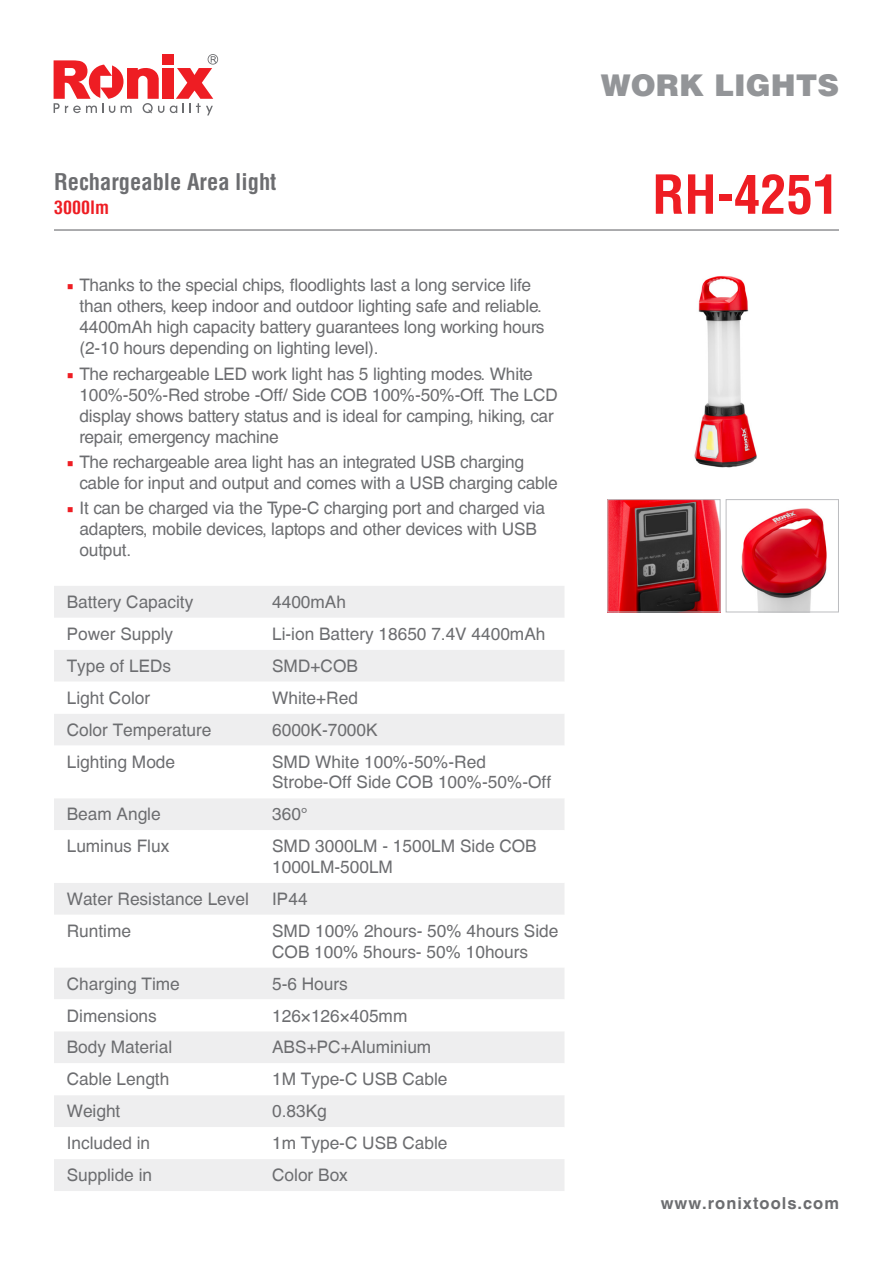
<style>
.page{position:relative;width:893px;height:1263px;background:#fff}
.page>*{position:absolute;margin:0;border:0;box-sizing:border-box;transform-origin:0 0}
.t1{font:700 condensed 52.5px "Helvetica LT";color:#ee1d23}
.t2{font:900 30px "Helvetica LT";color:#939598}
.t3{font:700 condensed 22.5px "Helvetica LT";color:#6c6d70}
.t4{font:700 condensed 18px "Helvetica LT";color:#ee1d23}
.t5{font:17.25px/21px "Helvetica CE";letter-spacing:-.01em;color:#6c6d70}
.t6{font:700 16.5px "Helvetica CE";letter-spacing:.06em;color:#6c6d70}
.s1{font-family:"Minion Pro";color:#ee1d23}
</style>
<div class="page">
<svg style="left:170px;top:54px;width:48px;height:61px"></svg>
<div style="left:162px;top:68px;width:11px;height:31px;background:#ee1d23"></div>
<svg style="left:54px;top:60px;width:110px;height:53px"></svg>
<div style="left:162px;top:54px;width:11px;height:11px;background:#ee1d23"></div>
<div style="left:54px;top:586px;width:510px;height:605px;background:#eeeeef"></div>
<svg style="left:54px;top:618px;width:510px;height:541px"></svg>
<hr style="left:54px;top:229px;width:785px;height:2px;background:#6c6d70">
<img style="left:694px;top:275px;width:63px;height:193px">
<img style="left:609px;top:501px;width:110px;height:109px">
<div style="left:607px;top:499px;width:114px;height:113px;border:1px solid #bcbdc0"></div>
<img style="left:741px;top:508px;width:86px;height:102px">
<div style="left:726px;top:499px;width:113px;height:113px;border:1px solid #bcbdc0"></div>
<p class="t3" style="left:54px;top:167px;width:224px">Rechargeable Area light</p>
<p class="t4" style="left:54px;top:196px;width:57px">3000lm</p>
<p class="t5" style="left:80px;top:275px;width:467px;text-indent:-13px"><span class="s1">■</span> Thanks to the special chips, floodlights last a long service life than others, keep indoor and outdoor lighting safe and reliable.<br>4400mAh high capacity battery guarantees long working hours (2-10 hours depending on lighting level).</p>
<p class="t5" style="left:80px;top:363px;width:480px;text-indent:-13px"><span class="s1">■</span> The rechargeable LED work light has 5 lighting modes. White 100%-50%-Red strobe -Off/ Side COB 100%-50%-Off. The LCD display shows battery status and is ideal for camping, hiking, car repair, emergency machine</p>
<p class="t5" style="left:80px;top:451px;width:480px;text-indent:-13px"><span class="s1">■</span> The rechargeable area light has an integrated USB charging cable for input and output and comes with a USB charging cable</p>
<p class="t5" style="left:80px;top:498px;width:467px;text-indent:-13px"><span class="s1">■</span> It can be charged via the Type-C charging port and charged via adapters, mobile devices, laptops and other devices with USB output.</p>
<p class="t5" style="left:67px;top:592px;width:128px">Battery Capacity</p>
<p class="t5" style="left:272px;top:592px;width:75px">4400mAh</p>
<p class="t5" style="left:67px;top:624px;width:108px">Power Supply</p>
<p class="t5" style="left:272px;top:624px;width:275px">Li-ion Battery 18650 7.4V 4400mAh</p>
<p class="t5" style="left:67px;top:655px;width:106px">Type of LEDs</p>
<p class="t5" style="left:272px;top:655px;width:87px">SMD+COB</p>
<p class="t5" style="left:67px;top:687px;width:85px">Light Color</p>
<p class="t5" style="left:272px;top:687px;width:87px">White+Red</p>
<p class="t5" style="left:67px;top:719px;width:146px">Color Temperature</p>
<p class="t5" style="left:272px;top:719px;width:107px">6000K-7000K</p>
<p class="t5" style="left:67px;top:751px;width:110px">Lighting Mode</p>
<p class="t5" style="left:272px;top:751px;width:215px">SMD White 100%-50%-Red</p>
<p class="t5" style="left:272px;top:772px;width:280px">Strobe-Off Side COB 100%-50%-Off</p>
<p class="t5" style="left:67px;top:804px;width:95px">Beam Angle</p>
<p class="t5" style="left:272px;top:804px;width:37px">360°</p>
<p class="t5" style="left:67px;top:836px;width:104px">Luminus Flux</p>
<p class="t5" style="left:272px;top:836px;width:266px">SMD 3000LM - 1500LM Side COB<br>1000LM-500LM</p>
<p class="t5" style="left:67px;top:888px;width:184px">Water Resistance Level</p>
<p class="t5" style="left:272px;top:888px;width:37px">IP44</p>
<p class="t5" style="left:67px;top:920px;width:66px">Runtime</p>
<p class="t5" style="left:272px;top:921px;width:288px">SMD 100% 2hours- 50% 4hours Side<br>COB 100% 5hours- 50% 10hours</p>
<p class="t5" style="left:67px;top:973px;width:115px">Charging Time</p>
<p class="t5" style="left:272px;top:973px;width:77px">5-6 Hours</p>
<p class="t5" style="left:67px;top:1005px;width:92px">Dimensions</p>
<p class="t5" style="left:272px;top:1005px;width:137px">126×126×405mm</p>
<p class="t5" style="left:67px;top:1037px;width:107px">Body Material</p>
<p class="t5" style="left:272px;top:1037px;width:161px">ABS+PC+Aluminium</p>
<p class="t5" style="left:67px;top:1069px;width:104px">Cable Length</p>
<p class="t5" style="left:272px;top:1069px;width:177px">1M Type-C USB Cable</p>
<p class="t5" style="left:67px;top:1101px;width:55px">Weight</p>
<p class="t5" style="left:272px;top:1101px;width:56px">0.83Kg</p>
<p class="t5" style="left:67px;top:1133px;width:85px">Included in</p>
<p class="t5" style="left:272px;top:1133px;width:177px">1m Type-C USB Cable</p>
<p class="t5" style="left:67px;top:1165px;width:87px">Supplide in</p>
<p class="t5" style="left:272px;top:1165px;width:77px">Color Box</p>
<h2 class="t2" style="left:601px;top:65px;width:240px">WORK LIGHTS</h2>
<p class="t1" style="left:652px;top:162px;width:188px">RH-4251</p>
<p class="t6" style="left:661px;top:1193px;width:180px">www.ronixtools.com</p>
</div>
